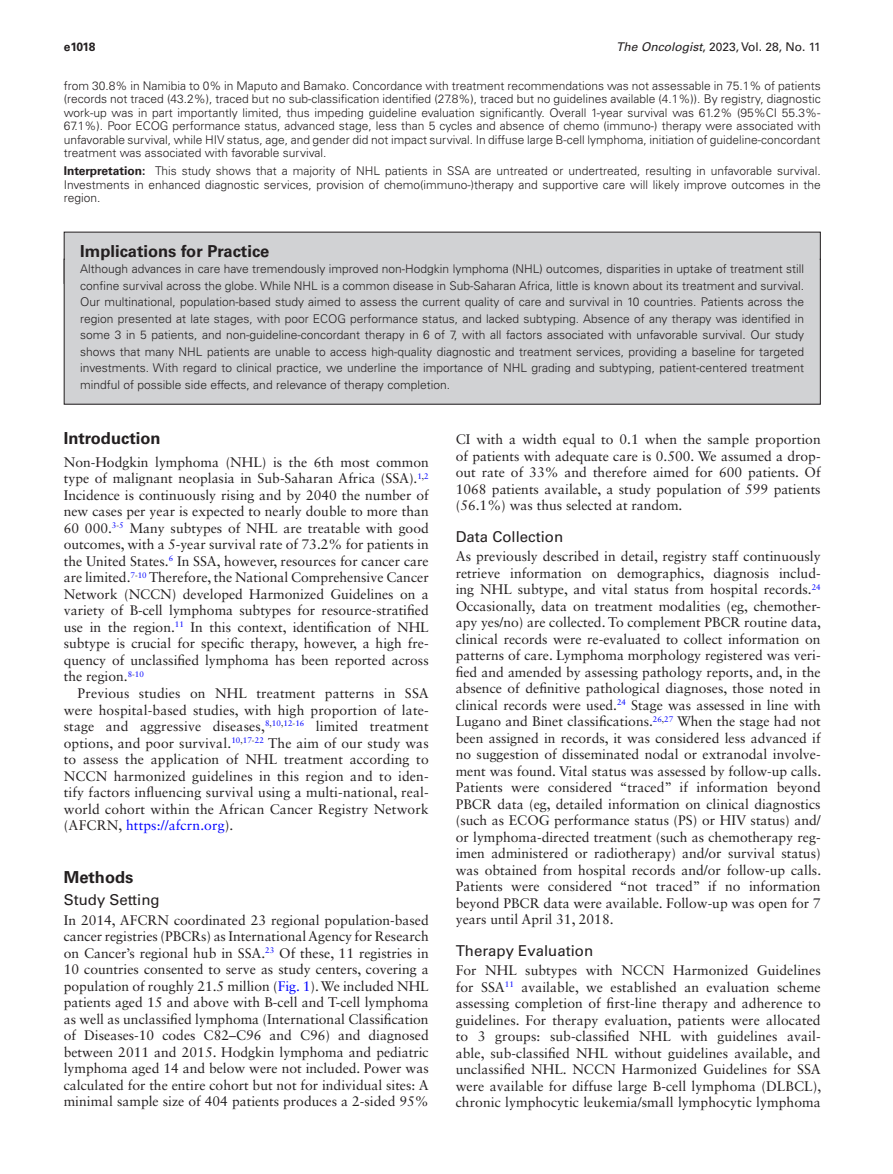
<style>
.page{position:relative;width:893px;height:1174px;background:#fff}
.page>*{position:absolute;margin:0;border:0;box-sizing:border-box;transform-origin:0 0}
.t1{font:700 16.5px "Univers LT Std";color:#231f20}
.t2{font:15px "Univers LT Std";color:#231f20}
.t3{font:13.8px/16.5px "Sabon LT Std";color:#231f20;text-align:justify}
.t4{font:300 12px/13.5px "Univers LT Std";color:#231f20;text-align:justify}
.t5{font:12px "Univers LT Std";color:#231f20}
.t6{font:700 12px "Univers LT Std";letter-spacing:-.035em;color:#231f20}
.s1{font-style:italic}
.s2{font-weight:700}
.s3{color:#00f}
</style>
<div class="page">
<div style="left:64px;top:232px;width:757px;height:49px;background:#d1d2d4"></div>
<div style="left:64px;top:260px;width:757px;height:144px;background:#d1d2d4"></div>
<p class="t6" style="left:64px;top:40px;width:33px">e1018</p>
<p class="t5" style="left:616px;top:40px;width:206px"><span class="s1">The Oncologist</span>, 2023, Vol. 28, No. 11</p>
<p class="t4" style="left:64px;top:78px;width:758px">from 30.8% in Namibia to 0% in Maputo and Bamako. Concordance with treatment recommendations was not assessable in 75.1% of patients (records not traced (43.2%), traced but no sub-classification identified (27.8%), traced but no guidelines available (4.1%)). By registry, diagnostic work-up was in part importantly limited, thus impeding guideline evaluation significantly. Overall 1-year survival was 61.2% (95%CI 55.3%- 67.1%). Poor ECOG performance status, advanced stage, less than 5 cycles and absence of chemo (immuno-) therapy were associated with unfavorable survival, while HIV status, age, and gender did not impact survival. In diffuse large B-cell lymphoma, initiation of guideline-concordant treatment was associated with favorable survival.</p>
<p class="t4" style="left:64px;top:164px;width:758px"><span class="s2">Interpretation:</span> This study shows that a majority of NHL patients in SSA are untreated or undertreated, resulting in unfavorable survival.<br>Investments in enhanced diagnostic services, provision of chemo(immuno-)therapy and supportive care will likely improve outcomes in the region.</p>
<p class="t1" style="left:80px;top:241px;width:191px">Implications for Practice</p>
<p class="t4" style="left:80px;top:261px;width:725px;line-height:16.5px">Although advances in care have tremendously improved non-Hodgkin lymphoma (NHL) outcomes, disparities in uptake of treatment still confine survival across the globe. While NHL is a common disease in Sub-Saharan Africa, little is known about its treatment and survival.<br>Our multinational, population-based study aimed to assess the current quality of care and survival in 10 countries. Patients across the region presented at late stages, with poor ECOG performance status, and lacked subtyping. Absence of any therapy was identified in some 3 in 5 patients, and non-guideline-concordant therapy in 6 of 7, with all factors associated with unfavorable survival. Our study shows that many NHL patients are unable to access high-quality diagnostic and treatment services, providing a baseline for targeted investments. With regard to clinical practice, we underline the importance of NHL grading and subtyping, patient-centered treatment mindful of possible side effects, and relevance of therapy completion.</p>
<p class="t1" style="left:64px;top:429px;width:98px">Introduction</p>
<p class="t3" style="left:64px;top:454px;width:366px">Non-Hodgkin lymphoma (NHL) is the 6th most common type of malignant neoplasia in Sub-Saharan Africa (SSA).<sup>1</sup><sup>,</sup><sup>2<br></sup>Incidence is continuously rising and by 2040 the number of new cases per year is expected to nearly double to more than 60 000.<sup>3</sup><sup>-</sup><sup>5</sup> Many subtypes of NHL are treatable with good outcomes, with a 5-year survival rate of 73.2% for patients in the United States.<sup>6</sup> In SSA, however, resources for cancer care are limited.<sup>7</sup><sup>-</sup><sup>10</sup> Therefore, the National Comprehensive Cancer Network (NCCN) developed Harmonized Guidelines on a variety of B-cell lymphoma subtypes for resource-stratified use in the region.<sup>11</sup> In this context, identification of NHL subtype is crucial for specific therapy, however, a high fre&shy;quency of unclassified lymphoma has been reported across the region.<sup>8</sup><sup>-</sup><sup>10</sup></p>
<p class="t3" style="left:64px;top:685px;width:366px;text-indent:14px">Previous studies on NHL treatment patterns in SSA were hospital-based studies, with high proportion of late&shy;stage and aggressive diseases,<sup>8</sup><sup>,</sup><sup>10</sup><sup>,</sup><sup>12</sup><sup>-</sup><sup>16</sup> limited treatment options, and poor survival.<sup>10</sup><sup>,</sup><sup>17</sup><sup>-</sup><sup>22</sup> The aim of our study was to assess the application of NHL treatment according to NCCN harmonized guidelines in this region and to iden&shy;tify factors influencing survival using a multi-national, real&shy;world cohort within the African Cancer Registry Network (AFCRN, <span class="s3">https://afcrn.org</span>).</p>
<p class="t1" style="left:64px;top:867px;width:71px">Methods</p>
<p class="t2" style="left:64px;top:891px;width:97px">Study Setting</p>
<p class="t3" style="left:64px;top:911px;width:366px">In 2014, AFCRN coordinated 23 regional population-based cancer registries (PBCRs) as International Agency for Research on Cancer’s regional hub in SSA.<sup>23</sup> Of these, 11 registries in 10 countries consented to serve as study centers, covering a population of roughly 21.5 million (<span class="s3">Fig. 1</span>). We included NHL patients aged 15 and above with B-cell and T-cell lymphoma as well as unclassified lymphoma (International Classification of Diseases-10 codes C82–C96 and C96) and diagnosed between 2011 and 2015. Hodgkin lymphoma and pediatric lymphoma aged 14 and below were not included. Power was calculated for the entire cohort but not for individual sites: A minimal sample size of 404 patients produces a 2-sided 95%</p>
<p class="t3" style="left:456px;top:431px;width:366px">CI with a width equal to 0.1 when the sample proportion of patients with adequate care is 0.500. We assumed a drop&shy;out rate of 33% and therefore aimed for 600 patients. Of 1068 patients available, a study population of 599 patients (56.1%) was thus selected at random.</p>
<p class="t2" style="left:456px;top:527px;width:109px">Data Collection</p>
<p class="t3" style="left:456px;top:548px;width:367px">As previously described in detail, registry staff continuously retrieve information on demographics, diagnosis includ&shy;ing NHL subtype, and vital status from hospital records.<sup>24<br></sup>Occasionally, data on treatment modalities (eg, chemother&shy;apy yes/no) are collected. To complement PBCR routine data, clinical records were re-evaluated to collect information on patterns of care. Lymphoma morphology registered was veri&shy;fied and amended by assessing pathology reports, and, in the absence of definitive pathological diagnoses, those noted in clinical records were used.<sup>24</sup> Stage was assessed in line with Lugano and Binet classifications.<sup>26</sup><sup>,</sup><sup>27</sup> When the stage had not been assigned in records, it was considered less advanced if no suggestion of disseminated nodal or extranodal involve&shy;ment was found. Vital status was assessed by follow-up calls.<br>Patients were considered “traced” if information beyond PBCR data (eg, detailed information on clinical diagnostics (such as ECOG performance status (PS) or HIV status) and/ or lymphoma-directed treatment (such as chemotherapy reg&shy;imen administered or radiotherapy) and/or survival status) was obtained from hospital records and/or follow-up calls.<br>Patients were considered “not traced” if no information beyond PBCR data were available. Follow-up was open for 7 years until April 31, 2018.</p>
<p class="t2" style="left:456px;top:941px;width:139px">Therapy Evaluation</p>
<p class="t3" style="left:456px;top:962px;width:367px">For NHL subtypes with NCCN Harmonized Guidelines for SSA<sup>11</sup> available, we established an evaluation scheme assessing completion of first-line therapy and adherence to guidelines. For therapy evaluation, patients were allocated to 3 groups: sub-classified NHL with guidelines avail&shy;able, sub-classified NHL without guidelines available, and unclassified NHL. NCCN Harmonized Guidelines for SSA were available for diffuse large B-cell lymphoma (DLBCL), chronic lymphocytic leukemia/small lymphocytic lymphoma</p>
</div>
